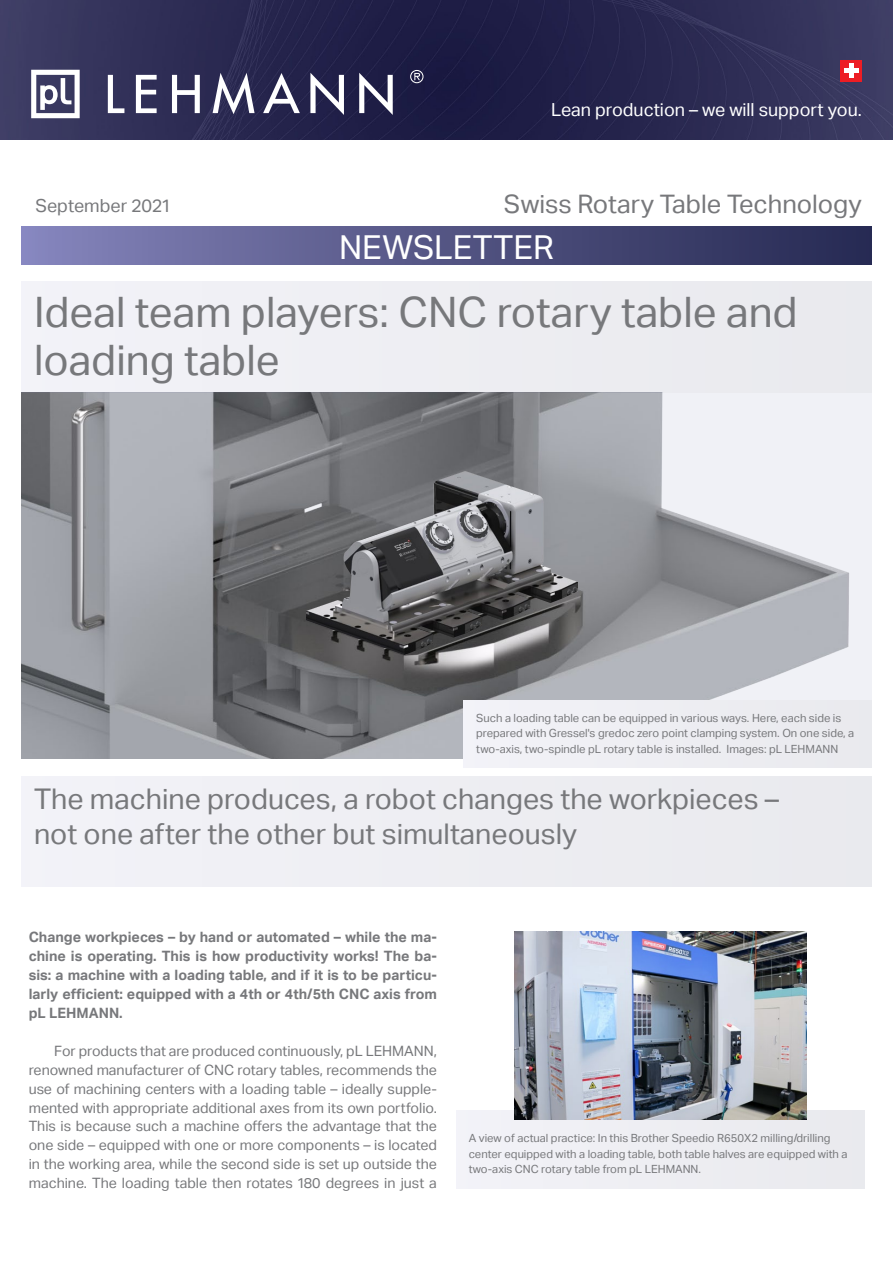
<style>
.page{position:relative;width:893px;height:1263px;background:#fff}
.page>*{position:absolute;margin:0;border:0;box-sizing:border-box;transform-origin:0 0}
.t1{font:42px/48px "Aktiv Grotesk Trial";color:#77787b}
.t2{font:33px "Aktiv Grotesk Trial";color:#fff}
.t3{font:28.5px/34.5px "Aktiv Grotesk Trial";color:#77787b}
.t4{font:25.5px "Aktiv Grotesk Trial";color:#77787b}
.t5{font:18px "Aktiv Grotesk Trial";color:#fff}
.t6{font:18px "Aktiv Grotesk Trial";color:#77787b}
.t7{font:14.25px/18.9px "Aktiv Grotesk Trial";color:#77787b;text-align:justify}
.t8{font:700 14.25px/18.9px "Aktiv Grotesk Trial";color:#77787b;text-align:justify}
.t9{font:11.25px/15.8px "Aktiv Grotesk Trial";color:#77787b}
</style>
<div class="page">
<img style="left:0;top:0;width:893px;height:139px">
<svg style="left:31px;top:70px;width:49px;height:48px"></svg>
<svg style="left:136px;top:75px;width:21px;height:38px"></svg>
<svg style="left:172px;top:75px;width:28px;height:38px"></svg>
<svg style="left:213px;top:73px;width:42px;height:41px"></svg>
<svg style="left:310px;top:73px;width:34px;height:42px"></svg>
<svg style="left:359px;top:73px;width:34px;height:42px"></svg>
<svg style="left:263px;top:73px;width:37px;height:40px"></svg>
<svg style="left:108px;top:75px;width:16px;height:38px"></svg>
<svg style="left:410px;top:70px;width:13px;height:13px"></svg>
<div style="left:840px;top:60px;width:22px;height:22px;background:#ed1d24"></div>
<hr style="left:844px;top:69px;width:14px;height:4px;background:#fff">
<hr style="left:849px;top:64px;width:4px;height:14px;background:#fff">
<div style="left:21px;top:226px;width:851px;height:39px;background:linear-gradient(to right,#8584bb,#242850)"></div>
<img style="left:21px;top:393px;width:851px;height:365px">
<div style="left:21px;top:282px;width:851px;height:111px;background:#eeeef2"></div>
<div style="left:21px;top:776px;width:851px;height:111px;background:#eeeef2"></div>
<div style="left:456px;top:1110px;width:408px;height:78px;background:#eeeef2"></div>
<img style="left:514px;top:932px;width:292px;height:187px">
<div style="left:463px;top:701px;width:409px;height:67px;background:#eeeef2"></div>
<img style="left:306px;top:471px;width:272px;height:184px">
<p class="t5" style="left:551px;top:100px;width:312px">Lean production – we will support you.</p>
<p class="t6" style="left:35px;top:196px;width:136px">September 2021</p>
<h3 class="t4" style="left:504px;top:189px;width:359px">Swiss Rotary Table Technology</h3>
<h2 class="t2" style="left:339px;top:228px;width:216px">NEWSLETTER</h2>
<h1 class="t1" style="left:34px;top:288px;width:765px">Ideal team players: CNC rotary table and loading table</h1>
<p class="t9" style="left:476px;top:710px;width:379px">Such a loading table can be equipped in various ways. Here, each side is prepared with Gressel's gredoc zero point clamping system. On one side, a two-axis, two-spindle pL rotary table is installed. Images: pL LEHMANN</p>
<h3 class="t3" style="left:34px;top:782px;width:747px">The machine produces, a robot changes the workpieces – not one after the other but simultaneously</h3>
<p class="t8" style="left:29px;top:928px;width:410px">Change workpieces – by hand or automated – while the ma&shy;chine is operating. This is how productivity works! The ba&shy;sis: a machine with a loading table, and if it is to be particu&shy;larly efficient: equipped with a 4th or 4th/5th CNC axis from pL LEHMANN.</p>
<p class="t7" style="left:29px;top:1041px;width:410px;text-indent:26px">For products that are produced continuously, pL LEHMANN, renowned manufacturer of CNC rotary tables, recommends the use of machining centers with a loading table – ideally supple&shy;mented with appropriate additional axes from its own portfolio.<br>This is because such a machine offers the advantage that the one side – equipped with one or more components – is located in the working area, while the second side is set up outside the machine. The loading table then rotates 180 degrees in just a</p>
<p class="t9" style="left:469px;top:1130px;width:380px">A view of actual practice: In this Brother Speedio R650X2 milling/drilling center equipped with a loading table, both table halves are equipped with a two-axis CNC rotary table from pL LEHMANN.</p>
</div>
